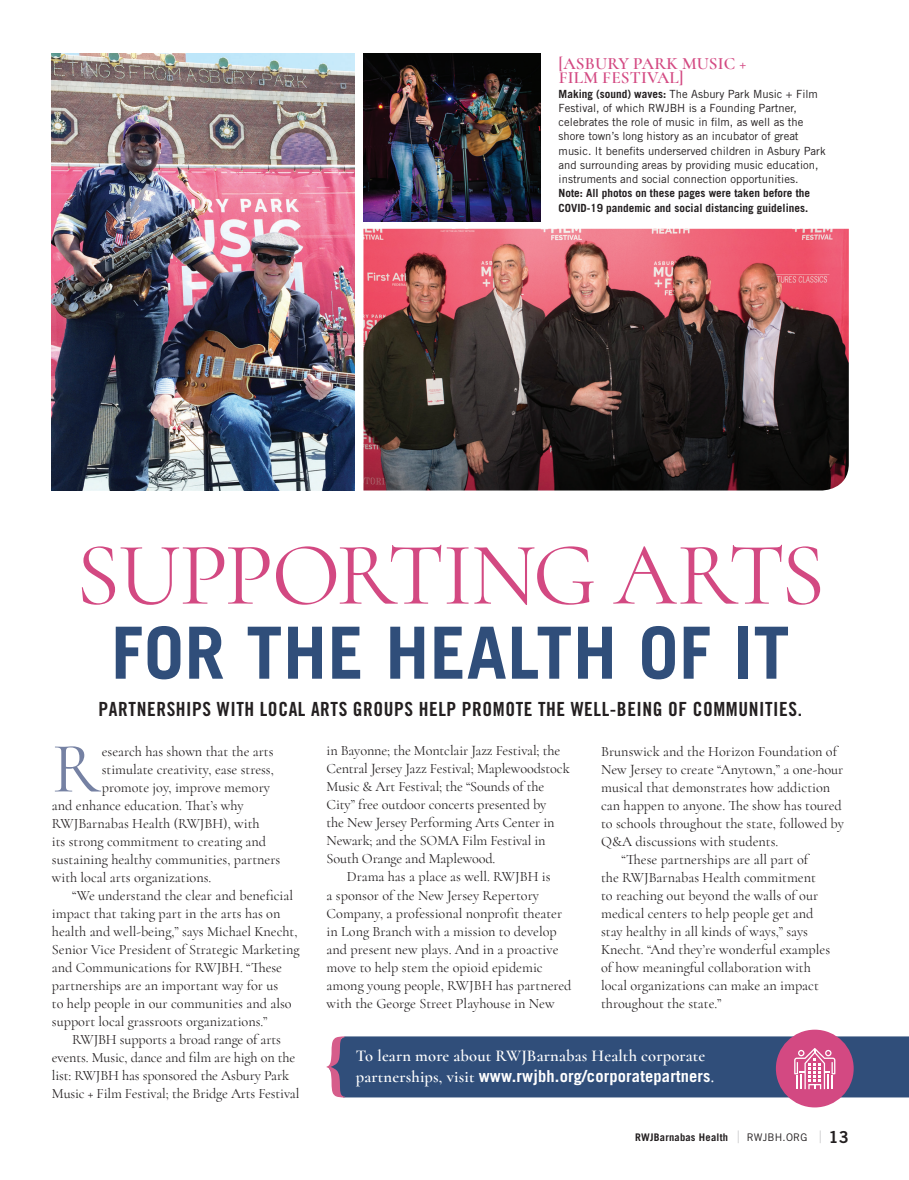
<style>
.page{position:relative;width:909px;height:1180px;background:#fff}
.page>*{position:absolute;margin:0;border:0;box-sizing:border-box;transform-origin:0 0}
.t1{font:90px "Cormorant";letter-spacing:-.03em;color:#d34982}
.t2{font:700 72px "Trade Gothic";letter-spacing:.01em;color:#304e7a}
.t3{font:71.85px "Cormorant";color:#7581a3}
.t4{font:19.5px "Trade Gothic Bold Cond Twenty";letter-spacing:.03em;color:#231f20}
.t5{font:600 17.25px/14.2px "Cormorant";letter-spacing:.01em;color:#d34982}
.t6{font:700 16.5px "Trade Gothic";letter-spacing:.01em;color:#fff}
.t7{font:600 16.5px "Cormorant";letter-spacing:.01em;color:#fff}
.t8{font:14.25px/18px "Cormorant";color:#231f20}
.t9{font:11.25px/14.2px "Trade Gothic";color:#231f20}
.t10{font:700 11.25px/14.2px "Trade Gothic";color:#231f20}
.t11{font:700 10.5px "Trade Gothic";letter-spacing:.02em;color:#231f20}
.s1{font-weight:700}
.s2{font-family:"Cormorant";font-weight:600}
.s3{font-weight:300;font-size:17.1px;color:#808285}
.s4{font-weight:400}
.s5{font-family:"Trade Gothic Bold Two";font-weight:400;font-size:16.5px}
</style>
<div class="page">
<img style="left:52px;top:53px;width:302px;height:437px">
<img style="left:363px;top:229px;width:485px;height:261px">
<img style="left:363px;top:53px;width:177px;height:168px">
<div style="left:775px;top:1029px;width:78px;height:78px;background:#d34982;border-radius:50%"></div>
<svg style="left:326px;top:1036px;width:583px;height:61px;background:#49537f"></svg>
<p class="t5" style="left:558px;top:56px;width:189px">[ASBURY PARK MUSIC +<br>FILM FESTIVAL]</p>
<p class="t9" style="left:558px;top:86px;width:268px"><span class="s1">Making (sound) waves:</span> The Asbury Park Music + Film Festival, of which RWJBH is a Founding Partner, celebrates the role of music in film, as well as the shore town’s long history as an incubator of great music. It benefits underserved children in Asbury Park and surrounding areas by providing music education, instruments and social connection opportunities.</p>
<p class="t10" style="left:558px;top:186px;width:253px">Note: All photos on these pages were taken before the<br>COVID-19 pandemic and social distancing guidelines.</p>
<h1 class="t1" style="left:76px;top:520px;width:750px">SUPPORTING ARTS</h1>
<h2 class="t2" style="left:111px;top:608px;width:679px">FOR THE HEALTH OF IT</h2>
<h3 class="t4" style="left:99px;top:697px;width:705px">PARTNERSHIPS WITH LOCAL ARTS GROUPS HELP PROMOTE THE WELL-BEING OF COMMUNITIES.</h3>
<h3 class="t3" style="left:52px;top:725px;width:50px">R</h3>
<p class="t8" style="left:102px;top:742px;width:173px">esearch has shown that the arts</p>
<p class="t8" style="left:326px;top:742px;width:244px">in Bayonne; the Montclair Jazz Festival; the Central Jersey Jazz Festival; Maplewoodstock Music &amp; Art Festival; the “Sounds of the City” free outdoor concerts presented by<br>the New Jersey Performing Arts Center in Newark; and the SOMA Film Festival in South Orange and Maplewood.</p>
<p class="t8" style="left:326px;top:868px;width:246px;text-indent:20px">Drama has a place as well. RWJBH is<br>a sponsor of the New Jersey Repertory Company, a professional nonprofit theater in Long Branch with a mission to develop and present new plays. And in a proactive move to help stem the opioid epidemic among young people, RWJBH has partnered with the George Street Playhouse in New</p>
<p class="t8" style="left:601px;top:742px;width:237px">Brunswick and the Horizon Foundation of</p>
<p class="t8" style="left:601px;top:760px;width:244px">New Jersey to create “Anytown,” a one-hour</p>
<p class="t8" style="left:601px;top:778px;width:230px">musical that demonstrates how addiction</p>
<p class="t8" style="left:601px;top:796px;width:242px">can happen to anyone. The show has toured</p>
<p class="t8" style="left:601px;top:814px;width:244px">to schools throughout the state, followed by</p>
<p class="t8" style="left:601px;top:832px;width:179px">Q&amp;A discussions with students.</p>
<p class="t8" style="left:621px;top:850px;width:188px">“These partnerships are all part of</p>
<p class="t8" style="left:601px;top:868px;width:216px">the RWJBarnabas Health commitment</p>
<p class="t8" style="left:601px;top:886px;width:219px">to reaching out beyond the walls of our</p>
<p class="t8" style="left:601px;top:904px;width:214px">medical centers to help people get and</p>
<p class="t8" style="left:601px;top:922px;width:208px">stay healthy in all kinds of ways,” says</p>
<p class="t8" style="left:601px;top:940px;width:230px">Knecht. “And they’re wonderful examples</p>
<p class="t8" style="left:601px;top:958px;width:211px">of how meaningful collaboration with</p>
<p class="t8" style="left:601px;top:976px;width:219px">local organizations can make an impact</p>
<p class="t8" style="left:601px;top:994px;width:122px">throughout the state.”</p>
<p class="t7" style="left:356px;top:1046px;width:351px">To learn more about RWJBarnabas Health corporate</p>
<p class="t6" style="left:356px;top:1066px;width:360px"><span class="s2">partnerships, visit</span> www.rwjbh.org/corporatepartners<span class="s2">.</span></p>
<p class="t8" style="left:102px;top:760px;width:174px">stimulate creativity, ease stress,</p>
<p class="t8" style="left:102px;top:778px;width:170px">promote joy, improve memory</p>
<p class="t8" style="left:52px;top:796px;width:193px">and enhance education. That’s why</p>
<p class="t8" style="left:52px;top:814px;width:209px">RWJBarnabas Health (RWJBH), with</p>
<p class="t8" style="left:52px;top:832px;width:216px">its strong commitment to creating and</p>
<p class="t8" style="left:52px;top:850px;width:230px">sustaining healthy communities, partners</p>
<p class="t8" style="left:52px;top:868px;width:161px">with local arts organizations.</p>
<p class="t8" style="left:72px;top:886px;width:222px">“We understand the clear and beneficial</p>
<p class="t8" style="left:52px;top:904px;width:230px">impact that taking part in the arts has on</p>
<p class="t8" style="left:52px;top:922px;width:247px">health and well-being,” says Michael Knecht,</p>
<p class="t8" style="left:52px;top:940px;width:249px">Senior Vice President of Strategic Marketing</p>
<p class="t8" style="left:52px;top:958px;width:232px">and Communications for RWJBH. “These</p>
<p class="t8" style="left:52px;top:976px;width:228px">partnerships are an important way for us</p>
<p class="t8" style="left:52px;top:994px;width:241px">to help people in our communities and also</p>
<p class="t8" style="left:52px;top:1012px;width:217px">support local grassroots organizations.”</p>
<p class="t8" style="left:72px;top:1030px;width:210px">RWJBH supports a broad range of arts</p>
<p class="t8" style="left:52px;top:1048px;width:245px">events. Music, dance and film are high on the</p>
<p class="t8" style="left:52px;top:1066px;width:239px">list: RWJBH has sponsored the Asbury Park</p>
<p class="t8" style="left:52px;top:1084px;width:249px">Music + Film Festival; the Bridge Arts Festival</p>
<p class="t11" style="left:635px;top:1131px;width:215px">RWJBarnabas Health <span class="s3">|</span> <span class="s4">RWJBH.ORG</span> <span class="s3">|</span> <span class="s5">13</span></p>
</div>
